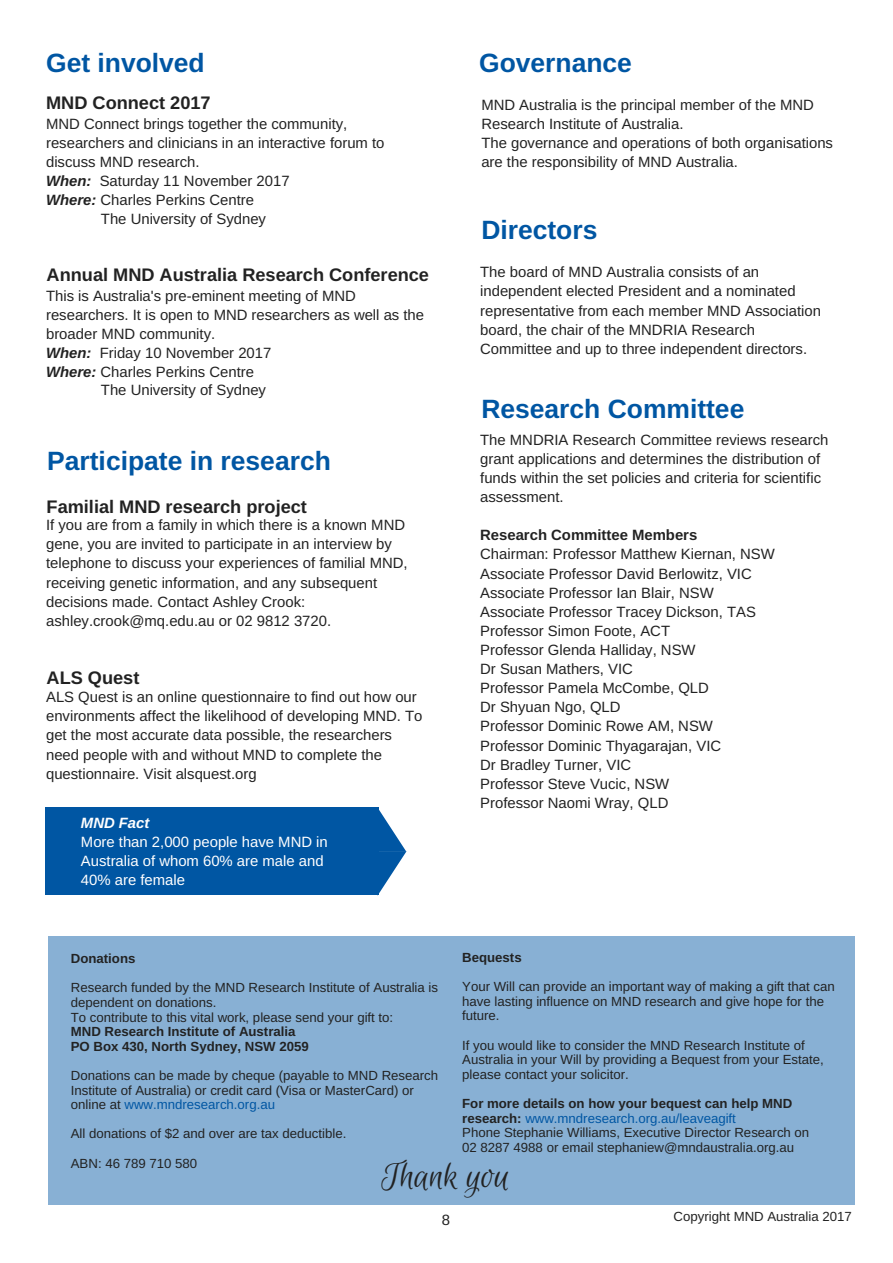
<style>
.page{position:relative;width:893px;height:1263px;background:#fff}
.page>*{position:absolute;margin:0;border:0;box-sizing:border-box;transform-origin:0 0}
.t1{font:39.6px "Euphoria Script";color:#222}
.t2{font:700 26.4px "Arimo";color:#0056a3}
.t3{font:700 18.15px "Arimo";color:#222}
.t4{font:14.85px/19px "Arimo";color:#222}
.t5{font:14.85px/19px "Arimo";color:#fff}
.t6{font:700 14.85px "Arimo";color:#222}
.t7{font:italic 700 14.85px "Arimo";color:#fff}
.t8{font:13.2px/14.5px "Arimo";color:#222}
.t9{font:700 13.2px/14.5px "Arimo";color:#222}
.s1{font-weight:700;font-style:italic}
.s2{font-weight:700}
.s3{color:#0056a3}
</style>
<div class="page">
<div style="left:48px;top:936px;width:806px;height:269px;background:#88b0d4"></div>
<div style="left:46px;top:808px;width:333px;height:87px;background:#0056a3"></div>
<svg style="left:379px;top:810px;width:27px;height:84px"></svg>
<h2 class="t2" style="left:46px;top:48px;width:160px">Get involved</h2>
<p class="t3" style="left:46px;top:93px;width:166px">MND Connect 2017</p>
<p class="t4" style="left:46px;top:114px;width:340px">MND Connect brings together the community, researchers and clinicians in an interactive forum to discuss MND research.<br><span class="s1">When:</span> Saturday 11 November 2017<br><span class="s1">Where:</span> Charles Perkins Centre</p>
<p class="t4" style="left:101px;top:209px;width:167px">The University of Sydney</p>
<p class="t3" style="left:47px;top:265px;width:384px">Annual MND Australia Research Conference</p>
<p class="t4" style="left:46px;top:286px;width:379px">This is Australia's pre-eminent meeting of MND researchers. It is open to MND researchers as well as the broader MND community.<br><span class="s1">When:</span> Friday 10 November 2017<br><span class="s1">Where:</span> Charles Perkins Centre</p>
<p class="t4" style="left:101px;top:380px;width:167px">The University of Sydney</p>
<h2 class="t2" style="left:47px;top:446px;width:285px">Participate in research</h2>
<p class="t3" style="left:47px;top:496px;width:262px">Familial MND research project</p>
<p class="t4" style="left:46px;top:515px;width:363px">If you are from a family in which there is a known MND gene, you are invited to participate in an interview by telephone to discuss your experiences of familial MND, receiving genetic information, and any subsequent decisions made. Contact Ashley Crook: ashley.crook@mq.edu.au or 02 9812 3720.</p>
<p class="t3" style="left:47px;top:667px;width:94px">ALS Quest</p>
<p class="t4" style="left:46px;top:687px;width:378px">ALS Quest is an online questionnaire to find out how our environments affect the likelihood of developing MND. To get the most accurate data possible, the researchers need people with and without MND to complete the questionnaire. Visit alsquest.org</p>
<p class="t7" style="left:81px;top:815px;width:70px">MND Fact</p>
<p class="t5" style="left:81px;top:832px;width:248px">More than 2,000 people have MND in<br>Australia of whom 60% are male and<br>40% are female</p>
<h2 class="t2" style="left:479px;top:48px;width:154px">Governance</h2>
<p class="t4" style="left:481px;top:95px;width:353px">MND Australia is the principal member of the MND Research Institute of Australia.<br>The governance and operations of both organisations are the responsibility of MND Australia.</p>
<h2 class="t2" style="left:481px;top:216px;width:118px">Directors</h2>
<p class="t4" style="left:480px;top:263px;width:342px">The board of MND Australia consists of an independent elected President and a nominated representative from each member MND Association board, the chair of the MNDRIA Research Committee and up to three independent directors.</p>
<h2 class="t2" style="left:481px;top:394px;width:264px">Research Committee</h2>
<p class="t4" style="left:480px;top:430px;width:350px">The MNDRIA Research Committee reviews research grant applications and determines the distribution of funds within the set policies and criteria for scientific assessment.</p>
<p class="t6" style="left:480px;top:527px;width:218px">Research Committee Members</p>
<p class="t4" style="left:480px;top:545px;width:296px">Chairman: Professor Matthew Kiernan, NSW<br>Associate Professor David Berlowitz, VIC<br>Associate Professor Ian Blair, NSW<br>Associate Professor Tracey Dickson, TAS<br>Professor Simon Foote, ACT<br>Professor Glenda Halliday, NSW<br>Dr Susan Mathers, VIC<br>Professor Pamela McCombe, QLD<br>Dr Shyuan Ngo, QLD<br>Professor Dominic Rowe AM, NSW<br>Professor Dominic Thyagarajan, VIC<br>Dr Bradley Turner, VIC<br>Professor Steve Vucic, NSW<br>Professor Naomi Wray, QLD</p>
<p class="t9" style="left:462px;top:950px;width:61px">Bequests</p>
<p class="t8" style="left:462px;top:979px;width:374px">Your Will can provide an important way of making a gift that can have lasting influence on MND research and give hope for the future.</p>
<p class="t8" style="left:462px;top:1038px;width:363px">If you would like to consider the MND Research Institute of<br>Australia in your Will by providing a Bequest from your Estate, please contact your solicitor.</p>
<p class="t8" style="left:462px;top:1096px;width:348px"><span class="s2">For more details on how your bequest can help MND research:</span> <span class="s3">www.mndresearch.org.au/leaveagift<br></span>Phone Stephanie Williams, Executive Director Research on 02 8287 4988 or email stephaniew@mndaustralia.org.au</p>
<p class="t9" style="left:71px;top:951px;width:66px">Donations</p>
<p class="t8" style="left:71px;top:980px;width:369px">Research funded by the MND Research Institute of Australia is dependent on donations.<br>To contribute to this vital work, please send your gift to:</p>
<p class="t9" style="left:71px;top:1024px;width:239px">MND Research Institute of Australia<br>PO Box 430, North Sydney, NSW 2059</p>
<p class="t8" style="left:71px;top:1068px;width:369px">Donations can be made by cheque (payable to MND Research<br>Institute of Australia) or credit card (Visa or MasterCard) or online at <span class="s3">www.mndresearch.org.au</span></p>
<p class="t8" style="left:71px;top:1126px;width:277px">All donations of $2 and over are tax deductible.</p>
<p class="t8" style="left:71px;top:1156px;width:128px">ABN: 46 789 710 580</p>
<h1 class="t1" style="left:381px;top:1155px;width:130px">Thank you</h1>
<p class="t4" style="left:442px;top:1211px;width:10px">8</p>
<p class="t8" style="left:673px;top:1209px;width:180px">Copyright MND Australia 2017</p>
</div>
